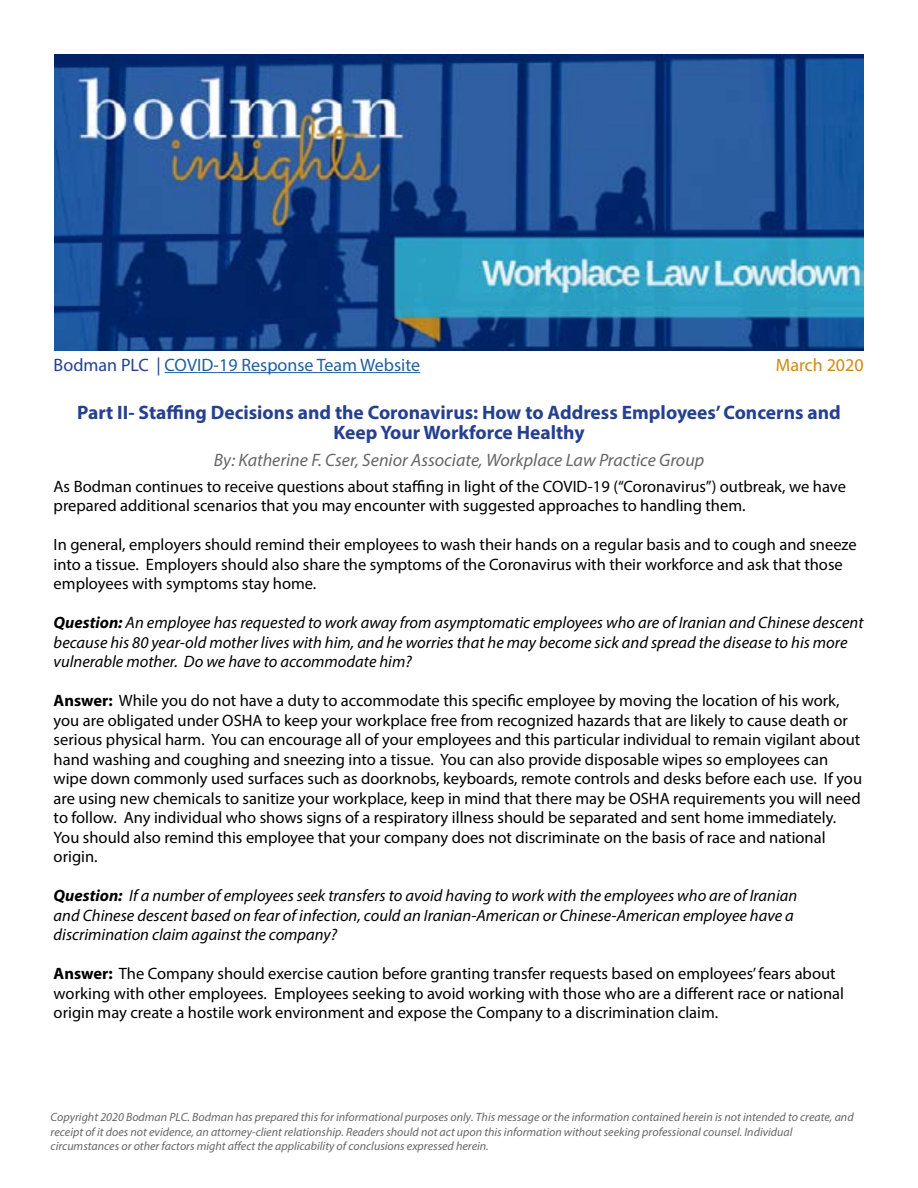
<style>
.page{position:relative;width:918px;height:1188px;background:#fff}
.page>*{position:absolute;margin:0;border:0;box-sizing:border-box;transform-origin:0 0}
.t1{font:700 19.5px/19.5px "Myriad Pro";color:#25408f;text-align:center}
.t2{font:italic 18px "Myriad Pro";color:#666}
.t3{font:18px "Myriad Pro";color:#215e9e}
.t4{font:18px "Myriad Pro";color:#cd8b13}
.t5{font:16.5px/19.5px "Myriad Pro";color:#000}
.t6{font:italic 16.5px/19.5px "Myriad Pro";color:#000}
.t7{font:italic 12px/14.4px "Myriad Pro";color:#666}
.s1{color:#25408f}
.s2{font-weight:700}
</style>
<div class="page">
<img style="left:54px;top:54px;width:810px;height:297px">
<hr style="left:165px;top:372px;width:255px;height:1px;background:#215e9e">
<p class="t3" style="left:54px;top:354px;width:368px"><span class="s1">Bodman PLC |</span> COVID-19 Response Team Website</p>
<p class="t4" style="left:776px;top:354px;width:89px">March 2020</p>
<p class="t1" style="left:77px;top:402px;width:765px">Part II- Staffing Decisions and the Coronavirus: How to Address Employees’ Concerns and<br>Keep Your Workforce Healthy</p>
<p class="t5" style="left:54px;top:476px;width:794px">As Bodman continues to receive questions about staffing in light of the COVID-19 (“Coronavirus”) outbreak, we have prepared additional scenarios that you may encounter with suggested approaches to handling them.</p>
<p class="t5" style="left:54px;top:535px;width:805px">In general, employers should remind their employees to wash their hands on a regular basis and to cough and sneeze into a tissue. Employers should also share the symptoms of the Coronavirus with their workforce and ask that those employees with symptoms stay home.</p>
<p class="t6" style="left:54px;top:613px;width:811px"><span class="s2">Question:</span> An employee has requested to work away from asymptomatic employees who are of Iranian and Chinese descent because his 80 year-old mother lives with him, and he worries that he may become sick and spread the disease to his more vulnerable mother. Do we have to accommodate him?</p>
<p class="t5" style="left:54px;top:691px;width:810px"><span class="s2">Answer:</span> While you do not have a duty to accommodate this specific employee by moving the location of his work, you are obligated under OSHA to keep your workplace free from recognized hazards that are likely to cause death or serious physical harm. You can encourage all of your employees and this particular individual to remain vigilant about hand washing and coughing and sneezing into a tissue. You can also provide disposable wipes so employees can wipe down commonly used surfaces such as doorknobs, keyboards, remote controls and desks before each use. If you are using new chemicals to sanitize your workplace, keep in mind that there may be OSHA requirements you will need to follow. Any individual who shows signs of a respiratory illness should be separated and sent home immediately.<br>You should also remind this employee that your company does not discriminate on the basis of race and national origin.</p>
<p class="t6" style="left:54px;top:886px;width:745px"><span class="s2">Question:</span> If a number of employees seek transfers to avoid having to work with the employees who are of Iranian and Chinese descent based on fear of infection, could an Iranian-American or Chinese-American employee have a discrimination claim against the company?</p>
<p class="t5" style="left:54px;top:964px;width:792px"><span class="s2">Answer:</span> The Company should exercise caution before granting transfer requests based on employees’ fears about working with other employees. Employees seeking to avoid working with those who are a different race or national origin may create a hostile work environment and expose the Company to a discrimination claim.</p>
<p class="t2" style="left:214px;top:449px;width:492px">By: Katherine F. Cser, Senior Associate, Workplace Law Practice Group</p>
<p class="t7" style="left:51px;top:1110px;width:805px">Copyright 2020 Bodman PLC. Bodman has prepared this for informational purposes only. This message or the information contained herein is not intended to create, and receipt of it does not evidence, an attorney-client relationship. Readers should not act upon this information without seeking professional counsel. Individual circumstances or other factors might affect the applicability of conclusions expressed herein.</p>
</div>
